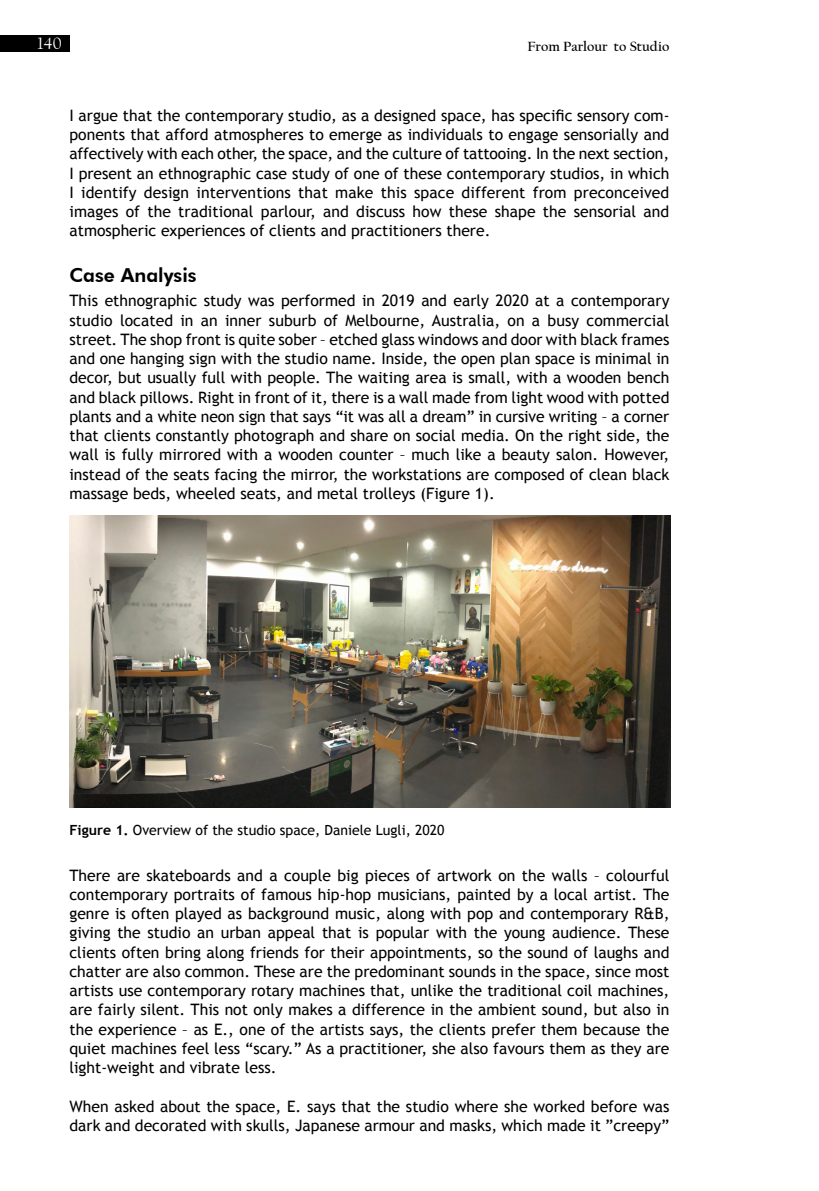
<style>
.page{position:relative;width:819px;height:1191px;background:#fff}
.page>*{position:absolute;margin:0;border:0;box-sizing:border-box;transform-origin:0 0}
.t1{font:800 19.25px "Futura BT";color:#000}
.t2{font:17.5px "Californian FB";color:#fff}
.t3{font:15.75px/19.2px "Trebuchet MS";color:#000;text-align:justify}
.t4{font:14px "Trebuchet MS";color:#000}
.t5{font:700 14px "Californian FB";color:#000}
.s1{font-weight:700}
</style>
<div class="page">
<div style="left:0;top:35px;width:69px;height:17px;background:#000"></div>
<img style="left:69px;top:516px;width:601px;height:291px">
<p class="t2" style="left:38px;top:33px;width:26px">140</p>
<p class="t5" style="left:527px;top:39px;width:143px">From Parlour to Studio</p>
<p class="t3" style="left:69px;top:106px;width:601px">I argue that the contemporary studio, as a designed space, has specific sensory com&shy;ponents that afford atmospheres to emerge as individuals to engage sensorially and affectively with each other, the space, and the culture of tattooing. In the next section, I present an ethnographic case study of one of these contemporary studios, in which I identify design interventions that make this space different from preconceived images of the traditional parlour, and discuss how these shape the sensorial and atmospheric experiences of clients and practitioners there.</p>
<p class="t1" style="left:69px;top:263px;width:129px">Case Analysis</p>
<p class="t3" style="left:69px;top:291px;width:601px">This ethnographic study was performed in 2019 and early 2020 at a contemporary studio located in an inner suburb of Melbourne, Australia, on a busy commercial street. The shop front is quite sober – etched glass windows and door with black frames and one hanging sign with the studio name. Inside, the open plan space is minimal in decor, but usually full with people. The waiting area is small, with a wooden bench and black pillows. Right in front of it, there is a wall made from light wood with potted plants and a white neon sign that says “it was all a dream” in cursive writing – a corner that clients constantly photograph and share on social media. On the right side, the wall is fully mirrored with a wooden counter – much like a beauty salon. However, instead of the seats facing the mirror, the workstations are composed of clean black massage beds, wheeled seats, and metal trolleys (Figure 1).</p>
<p class="t4" style="left:69px;top:822px;width:376px"><span class="s1">Figure 1.</span> Overview of the studio space, Daniele Lugli, 2020</p>
<p class="t3" style="left:69px;top:865px;width:601px">There are skateboards and a couple big pieces of artwork on the walls – colourful contemporary portraits of famous hip-hop musicians, painted by a local artist. The genre is often played as background music, along with pop and contemporary R&amp;B, giving the studio an urban appeal that is popular with the young audience. These clients often bring along friends for their appointments, so the sound of laughs and chatter are also common. These are the predominant sounds in the space, since most artists use contemporary rotary machines that, unlike the traditional coil machines, are fairly silent. This not only makes a difference in the ambient sound, but also in the experience – as E., one of the artists says, the clients prefer them because the quiet machines feel less “scary.” As a practitioner, she also favours them as they are light-weight and vibrate less.</p>
<p class="t3" style="left:69px;top:1096px;width:601px">When asked about the space, E. says that the studio where she worked before was dark and decorated with skulls, Japanese armour and masks, which made it ”creepy”</p>
</div>
